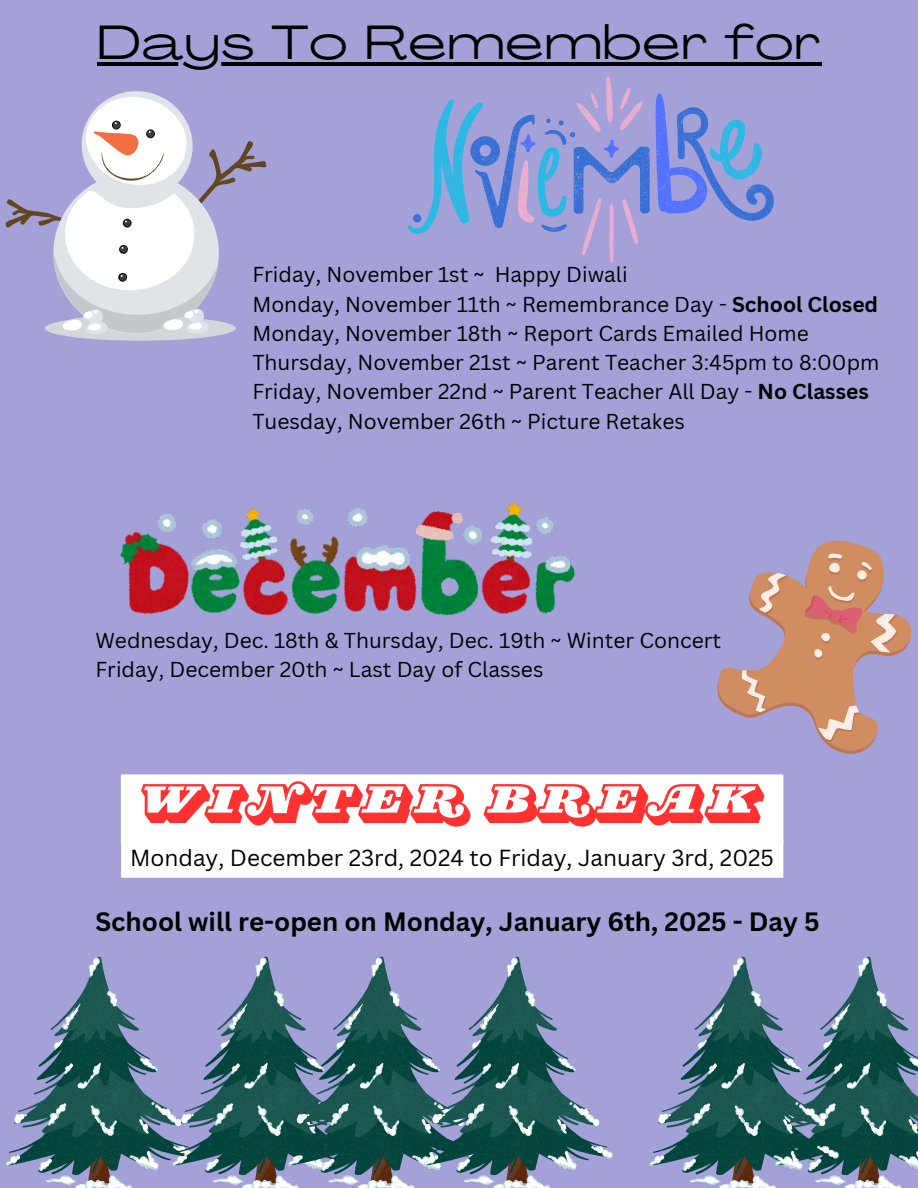
<style>
.page{position:relative;width:918px;height:1188px;background:#a3a1d8}
.page>*{position:absolute;margin:0;border:0;box-sizing:border-box;transform-origin:0 0}
.t1{font:52.35px "Magnifico Daytime ITC Std";color:#ff3131}
.t2{font:47.4px "Agrandir Grand";letter-spacing:.03em;color:#000}
.t3{font:700 25.8px "Canva Sans";color:#000}
.t4{font:22.65px "Canva Sans";color:#000}
.t5{font:21px "Canva Sans";color:#000}
.s1{font-weight:700}
</style>
<div class="page">
<svg style="left:582px;top:76px;width:192px;height:187px"></svg>
<svg style="left:408px;top:99px;width:354px;height:136px"></svg>
<img style="left:121px;top:503px;width:453px;height:112px">
<svg style="left:717px;top:670px;width:150px;height:84px"></svg>
<svg style="left:722px;top:540px;width:189px;height:209px"></svg>
<div style="left:45px;top:316px;width:191px;height:25px;background:#d2d7db;border-radius:50%"></div>
<svg style="left:6px;top:91px;width:261px;height:244px"></svg>
<svg style="left:6px;top:957px;width:607px;height:231px"></svg>
<svg style="left:650px;top:957px;width:268px;height:231px"></svg>
<hr style="left:98px;top:62px;width:724px;height:4px;background:#000">
<div style="left:121px;top:838px;width:662px;height:40px;background:#fff"></div>
<div style="left:121px;top:774px;width:662px;height:64px;background:#fff"></div>
<p class="t2" style="left:98px;top:23px;width:724px">Days To Remember for</p>
<p class="t5" style="left:252px;top:260px;width:377px">Friday, November 1st ~ Happy Diwali</p>
<p class="t5" style="left:252px;top:289px;width:627px">Monday, November 11th ~ Remembrance Day - <span class="s1">School Closed</span></p>
<p class="t5" style="left:252px;top:318px;width:558px">Monday, November 18th ~ Report Cards Emailed Home</p>
<p class="t5" style="left:252px;top:348px;width:629px">Thursday, November 21st ~ Parent Teacher 3:45pm to 8:00pm</p>
<p class="t5" style="left:252px;top:377px;width:618px">Friday, November 22nd ~ Parent Teacher All Day - <span class="s1">No Classes</span></p>
<p class="t5" style="left:252px;top:406px;width:434px">Tuesday, November 26th ~ Picture Retakes</p>
<p class="t5" style="left:95px;top:626px;width:627px">Wednesday, Dec. 18th &amp; Thursday, Dec. 19th ~ Winter Concert</p>
<p class="t5" style="left:95px;top:655px;width:450px">Friday, December 20th ~ Last Day of Classes</p>
<p class="t1" style="left:142px;top:784px;width:622px">WINTER BREAK</p>
<p class="t4" style="left:130px;top:842px;width:645px">Monday, December 23rd, 2024 to Friday, January 3rd, 2025</p>
<p class="t3" style="left:95px;top:904px;width:726px">School will re-open on Monday, January 6th, 2025 - Day 5</p>
</div>
